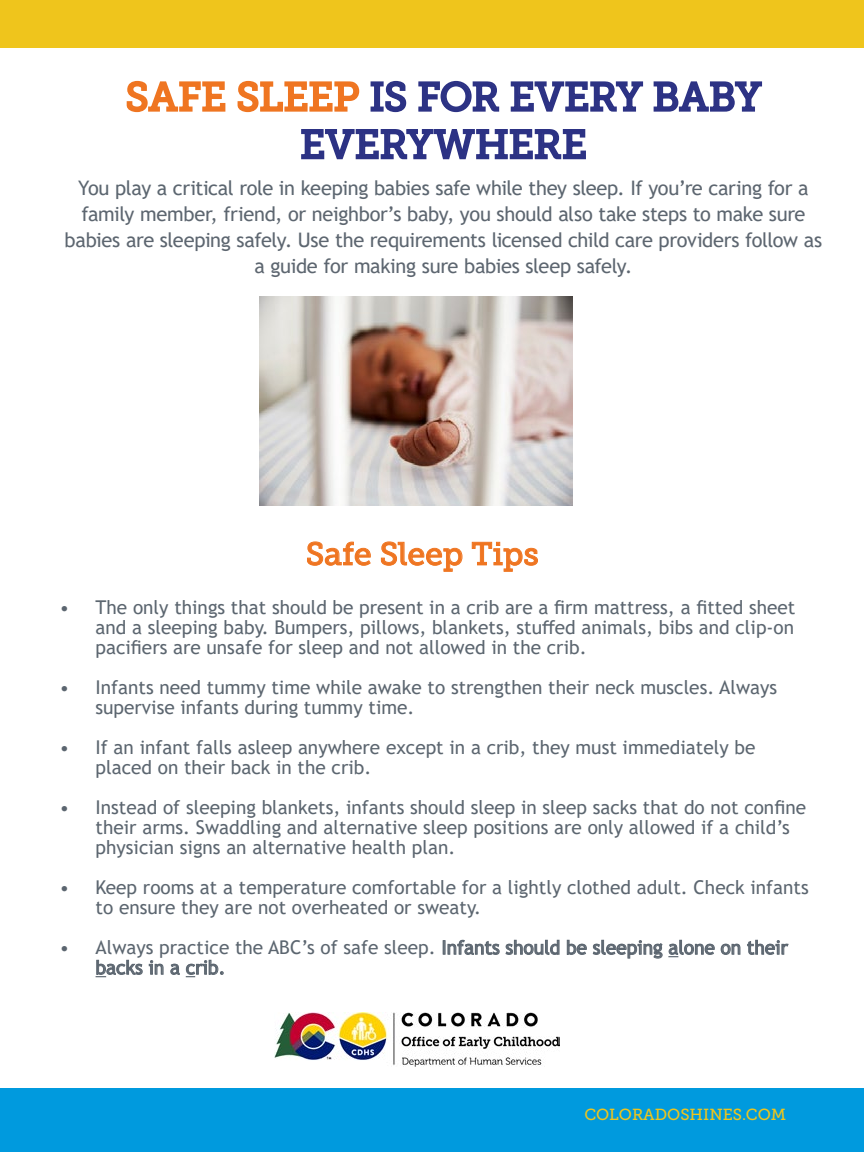
<style>
.page{position:relative;width:864px;height:1152px;background:#fff}
.page>*{position:absolute;margin:0;border:0;box-sizing:border-box;transform-origin:0 0}
.t1{font:40px/47.6px "Museo Slab 500";letter-spacing:-.005em;color:#2c3284;text-align:center}
.t2{font:32px "Museo Slab 500";color:#ef7521}
.t3{font:20px/26px "Trebuchet MS";letter-spacing:-.02em;color:#5d6670;text-align:center}
.t4{font:19px/20px "Trebuchet MS";color:#5c6670}
.t5{font:16px "Museo Slab 500";color:#efc51c}
.s1{color:#ef7521}
.s2{color:#5c6670}
</style>
<div class="page">
<div style="left:0;top:0;width:864px;height:48px;background:#efc51c"></div>
<svg style="left:126px;top:80px;width:100px;height:33px"></svg>
<svg style="left:237px;top:80px;width:123px;height:33px"></svg>
<svg style="left:370px;top:80px;width:37px;height:33px"></svg>
<svg style="left:418px;top:80px;width:82px;height:33px"></svg>
<svg style="left:510px;top:81px;width:134px;height:31px"></svg>
<svg style="left:653px;top:81px;width:110px;height:31px"></svg>
<svg style="left:301px;top:129px;width:285px;height:31px"></svg>
<div style="left:0;top:1089px;width:864px;height:63px;background:#009ade"></div>
<svg style="left:307px;top:541px;width:64px;height:25px"></svg>
<svg style="left:380px;top:541px;width:83px;height:31px"></svg>
<svg style="left:471px;top:541px;width:67px;height:31px"></svg>
<img style="left:274px;top:1012px;width:286px;height:55px">
<img style="left:259px;top:296px;width:314px;height:210px">
<svg style="left:443px;top:940px;width:117px;height:15px"></svg>
<svg style="left:567px;top:940px;width:20px;height:15px"></svg>
<svg style="left:593px;top:940px;width:122px;height:19px"></svg>
<svg style="left:721px;top:944px;width:20px;height:11px"></svg>
<svg style="left:747px;top:940px;width:42px;height:15px"></svg>
<svg style="left:96px;top:960px;width:47px;height:17px"></svg>
<svg style="left:149px;top:960px;width:15px;height:15px"></svg>
<svg style="left:170px;top:964px;width:10px;height:11px"></svg>
<svg style="left:186px;top:960px;width:38px;height:17px"></svg>
<h1 class="t1" style="left:126px;top:73px;width:637px"><span class="s1">SAFE SLEEP</span> IS FOR EVERY BABY<br>EVERYWHERE</h1>
<p class="t3" style="left:65px;top:175px;width:759px"><span class="s2">You play a critical role in keeping babies safe while they sleep.</span> If you’re caring for a family member, friend, or neighbor’s baby, you should also take steps to make sure babies are sleeping safely. Use the requirements licensed child care providers follow as a guide for making sure babies sleep safely.</p>
<h2 class="t2" style="left:306px;top:536px;width:234px">Safe Sleep Tips</h2>
<p class="t4" style="left:96px;top:597px;width:701px;text-align:justify;text-indent:-36px">• The only things that should be present in a crib are a firm mattress, a fitted sheet and a sleeping baby. Bumpers, pillows, blankets, stuffed animals, bibs and clip-on pacifiers are unsafe for sleep and not allowed in the crib.</p>
<p class="t4" style="left:96px;top:677px;width:683px;text-indent:-36px">• Infants need tummy time while awake to strengthen their neck muscles. Always supervise infants during tummy time.</p>
<p class="t4" style="left:96px;top:737px;width:661px;text-indent:-36px">• If an infant falls asleep anywhere except in a crib, they must immediately be placed on their back in the crib.</p>
<p class="t4" style="left:96px;top:797px;width:712px;text-indent:-36px">• Instead of sleeping blankets, infants should sleep in sleep sacks that do not confine their arms. Swaddling and alternative sleep positions are only allowed if a child’s physician signs an alternative health plan.</p>
<p class="t4" style="left:96px;top:877px;width:715px;text-indent:-36px">• Keep rooms at a temperature comfortable for a lightly clothed adult. Check infants to ensure they are not overheated or sweaty.</p>
<p class="t4" style="left:96px;top:937px;width:694px;text-indent:-36px">• Always practice the ABC’s of safe sleep. Infants should be sleeping alone on their backs in a crib.</p>
<p class="t5" style="left:584px;top:1105px;width:203px">COLORADOSHINES.COM</p>
</div>
